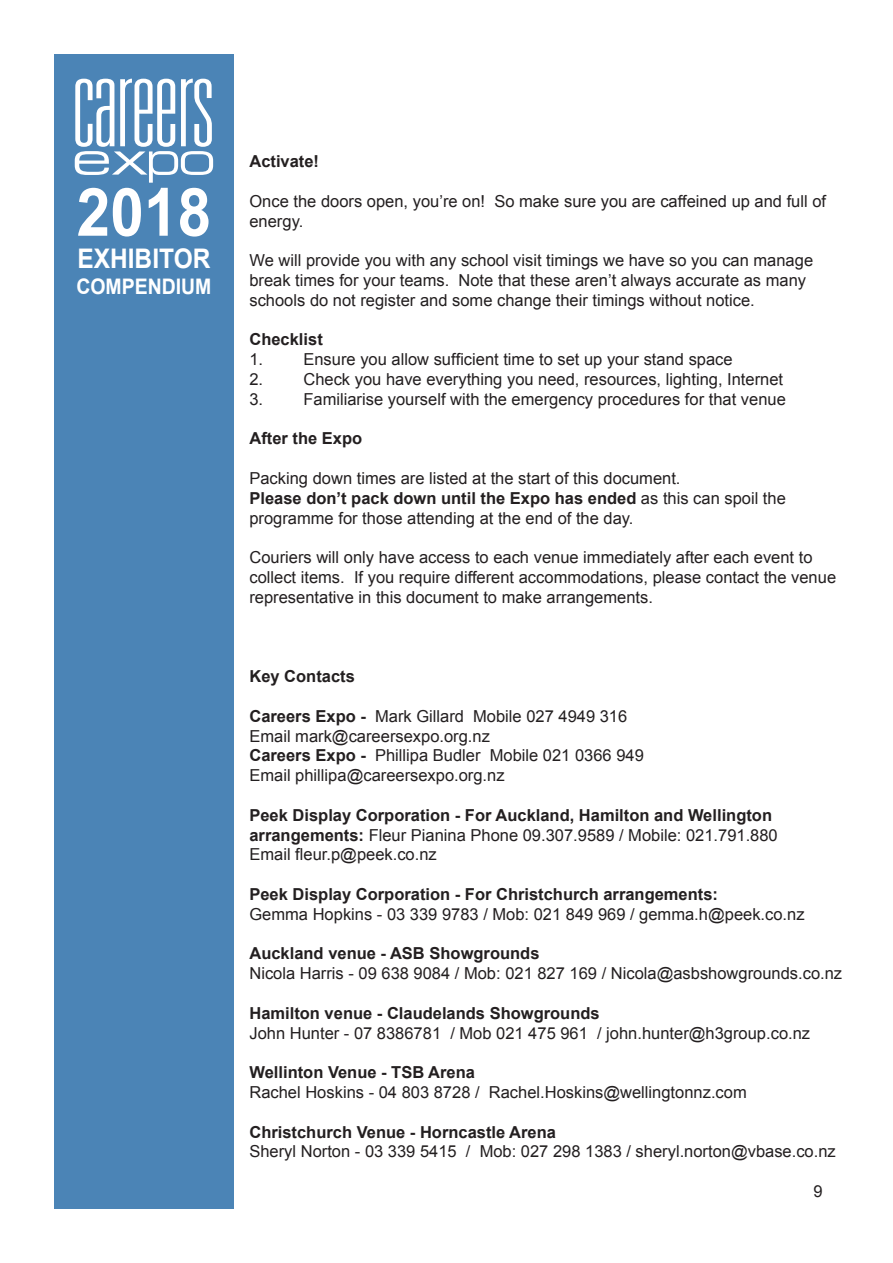
<style>
.page{position:relative;width:893px;height:1263px;background:#fff}
.page>*{position:absolute;margin:0;border:0;box-sizing:border-box;transform-origin:0 0}
.t1{font:700 66.75px "Arial";color:#fff;scale:.91 1}
.t2{font:700 27px "Arial";color:#fff;scale:.91 1}
.t3{font:700 21.45px "Arial";color:#fff;scale:.91 1}
.t4{font:16.5px/19.8px "Arial";color:#231f20}
.t5{font:700 16.5px "Arial";color:#231f20}
.s1{font-weight:700}
</style>
<div class="page">
<div style="left:54px;top:54px;width:180px;height:1155px;background:#4b84b6"></div>
<svg style="left:75px;top:79px;width:138px;height:104px"></svg>
<p class="t1" style="left:77px;top:168px;width:149px">2018</p>
<p class="t2" style="left:77px;top:241px;width:148px">EXHIBITOR</p>
<p class="t3" style="left:76px;top:272px;width:150px">COMPENDIUM</p>
<p class="t5" style="left:249px;top:150px;width:71px">Activate!</p>
<p class="t4" style="left:249px;top:191px;width:578px">Once the doors open, you’re on! So make sure you are caffeined up and full of energy.</p>
<p class="t4" style="left:249px;top:251px;width:565px">We will provide you with any school visit timings we have so you can manage break times for your teams. Note that these aren’t always accurate as many schools do not register and some change their timings without notice.</p>
<p class="t5" style="left:249px;top:329px;width:75px">Checklist</p>
<p class="t4" style="left:249px;top:350px;width:15px">1.</p>
<p class="t4" style="left:303px;top:350px;width:431px">Ensure you allow sufficient time to set up your stand space</p>
<p class="t4" style="left:249px;top:369px;width:15px">2.</p>
<p class="t4" style="left:303px;top:369px;width:481px">Check you have everything you need, resources, lighting, Internet</p>
<p class="t4" style="left:249px;top:389px;width:15px">3.</p>
<p class="t4" style="left:303px;top:389px;width:484px">Familiarise yourself with the emergency procedures for that venue</p>
<p class="t5" style="left:249px;top:428px;width:114px">After the Expo</p>
<p class="t4" style="left:249px;top:468px;width:538px">Packing down times are listed at the start of this document.<br><span class="s1">Please don’t pack down until the Expo has ended</span> as this can spoil the programme for those attending at the end of the day.</p>
<p class="t4" style="left:249px;top:548px;width:588px">Couriers will only have access to each venue immediately after each event to collect items. If you require different accommodations, please contact the venue representative in this document to make arrangements.</p>
<p class="t5" style="left:249px;top:665px;width:107px">Key Contacts</p>
<p class="t4" style="left:249px;top:706px;width:379px"><span class="s1">Careers Expo -</span> Mark Gillard Mobile 027 4949 316</p>
<p class="t4" style="left:249px;top:726px;width:242px">Email mark@careersexpo.org.nz</p>
<p class="t4" style="left:249px;top:746px;width:396px"><span class="s1">Careers Expo -</span> Phillipa Budler Mobile 021 0366 949</p>
<p class="t4" style="left:249px;top:765px;width:257px">Email phillipa@careersexpo.org.nz</p>
<p class="t4" style="left:249px;top:805px;width:530px"><span class="s1">Peek Display Corporation - For Auckland, Hamilton and Wellington arrangements:</span> Fleur Pianina Phone 09.307.9589 / Mobile: 021.791.880<br>Email fleur.p@peek.co.nz</p>
<p class="t4" style="left:249px;top:884px;width:557px"><span class="s1">Peek Display Corporation - For Christchurch arrangements:<br></span>Gemma Hopkins - 03 339 9783 / Mob: 021 849 969 / gemma.h@peek.co.nz</p>
<p class="t4" style="left:249px;top:944px;width:594px"><span class="s1">Auckland venue - ASB Showgrounds<br></span>Nicola Harris - 09 638 9084 / Mob: 021 827 169 / Nicola@asbshowgrounds.co.nz</p>
<p class="t4" style="left:249px;top:1003px;width:562px"><span class="s1">Hamilton venue - Claudelands Showgrounds<br></span>John Hunter - 07 8386781 / Mob 021 475 961 / john.hunter@h3group.co.nz</p>
<p class="t4" style="left:249px;top:1062px;width:499px"><span class="s1">Wellinton Venue - TSB Arena<br></span>Rachel Hoskins - 04 803 8728 / Rachel.Hoskins@wellingtonnz.com</p>
<p class="t4" style="left:249px;top:1122px;width:588px"><span class="s1">Christchurch Venue - Horncastle Arena<br></span>Sheryl Norton - 03 339 5415 / Mob: 027 298 1383 / sheryl.norton@vbase.co.nz</p>
<p class="t4" style="left:813px;top:1181px;width:11px">9</p>
</div>
